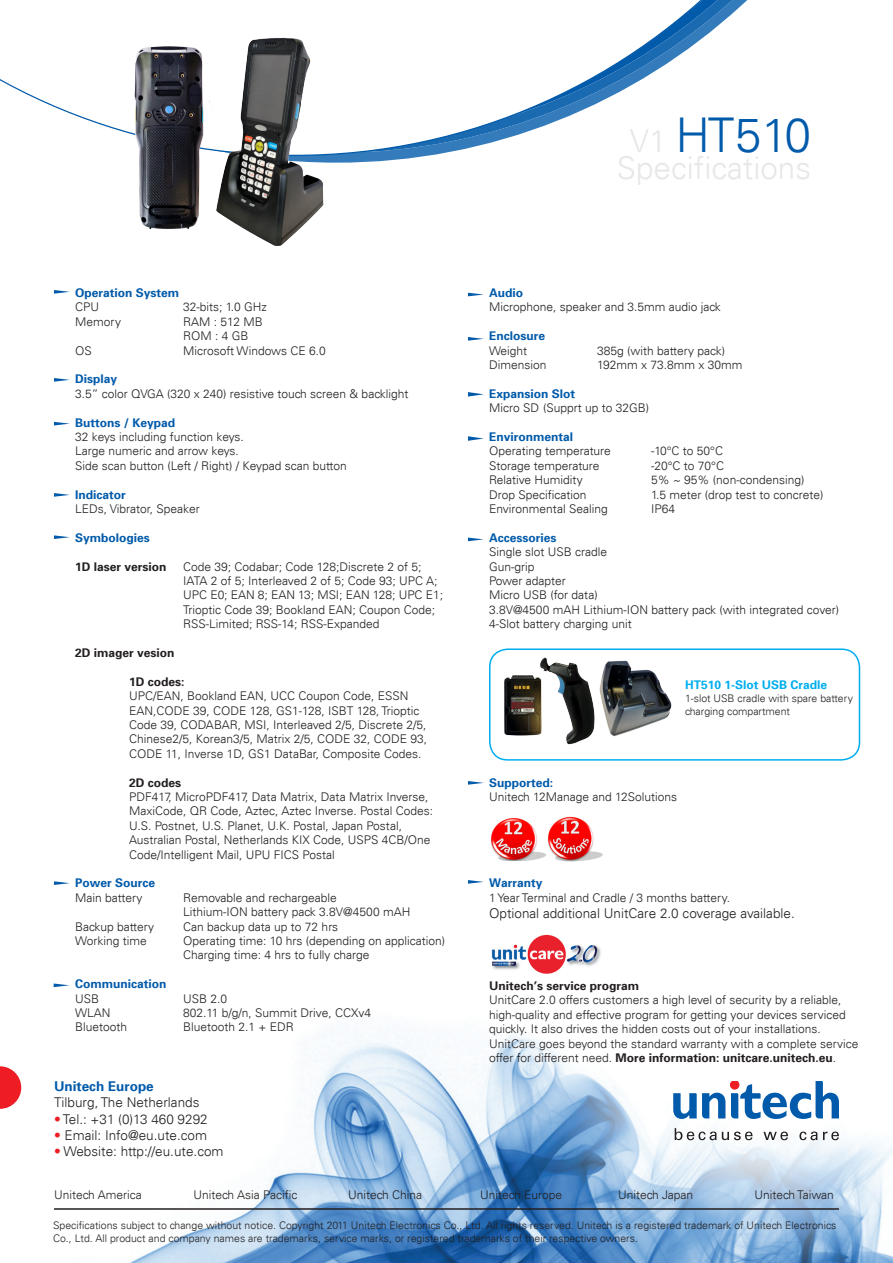
<style>
.page{position:relative;width:893px;height:1263px;background:#fff}
.page>*{position:absolute;margin:0;border:0;box-sizing:border-box;transform-origin:0 0}
.t1{font:300 48px "Univers LT";letter-spacing:-.025em;color:#015aaa}
.t2{font:300 31.5px "Univers LT";color:#e6e7e9}
.t3{font:300 13.5px "Univers LT";color:#231f20}
.t4{font:700 13.5px "Univers 65";color:#015aaa}
.t5{font:300 12px/14.4px "Univers LT";color:#231f20}
.t6{font:700 12px "Univers 65";color:#015aaa}
.t7{font:700 12px "Univers 65";color:#231f20}
.t8{font:700 12px "Univers 65";color:#00aeef}
.t9{font:300 10.5px/12.6px "Univers LT";color:#231f20}
.s1{color:#ee1d23}
.s2{font-size:31.5px;color:#e6e7e9}
.s3{font-family:"Univers 65";font-weight:700}
</style>
<div class="page">
<img style="left:21px;top:983px;width:872px;height:280px">
<svg style="left:0;top:0;width:742px;height:156px"></svg>
<hr style="left:54px;top:1208px;width:785px;height:2px;background:#231f20">
<svg style="left:675px;top:1128px;width:78px;height:12px"></svg>
<svg style="left:763px;top:1131px;width:25px;height:9px"></svg>
<svg style="left:799px;top:1131px;width:18px;height:9px"></svg>
<svg style="left:823px;top:1131px;width:16px;height:9px"></svg>
<svg style="left:673px;top:1081px;width:166px;height:38px"></svg>
<svg style="left:0;top:1066px;width:21px;height:43px"></svg>
<svg style="left:54px;top:290px;width:16px;height:4px"></svg>
<svg style="left:54px;top:378px;width:16px;height:4px"></svg>
<svg style="left:54px;top:422px;width:16px;height:3px"></svg>
<svg style="left:54px;top:493px;width:16px;height:4px"></svg>
<svg style="left:54px;top:881px;width:16px;height:4px"></svg>
<svg style="left:468px;top:337px;width:16px;height:4px"></svg>
<svg style="left:468px;top:538px;width:16px;height:3px"></svg>
<svg style="left:468px;top:781px;width:16px;height:4px"></svg>
<svg style="left:54px;top:535px;width:16px;height:4px"></svg>
<svg style="left:468px;top:293px;width:16px;height:3px"></svg>
<svg style="left:468px;top:392px;width:16px;height:5px"></svg>
<img style="left:625px;top:660px;width:47px;height:73px">
<img style="left:489px;top:651px;width:24px;height:104px">
<svg style="left:468px;top:436px;width:16px;height:5px"></svg>
<div style="left:489px;top:648px;width:371px;height:113px;border:2px solid #00aeef;border-radius:18px"></div>
<img style="left:491px;top:818px;width:55px;height:42px">
<img style="left:547px;top:816px;width:56px;height:46px">
<svg style="left:468px;top:880px;width:16px;height:4px"></svg>
<img style="left:491px;top:934px;width:110px;height:40px">
<svg style="left:54px;top:983px;width:15px;height:4px"></svg>
<img style="left:513px;top:648px;width:112px;height:97px">
<img style="left:62px;top:36px;width:106px;height:193px">
<img style="left:168px;top:22px;width:234px;height:224px">
<p class="t6" style="left:75px;top:285px;width:106px">Operation System</p>
<p class="t5" style="left:75px;top:300px;width:26px">CPU</p>
<p class="t5" style="left:183px;top:300px;width:85px">32-bits; 1.0 GHz</p>
<p class="t5" style="left:75px;top:314px;width:47px">Memory</p>
<p class="t5" style="left:183px;top:314px;width:81px">RAM : 512 MB</p>
<p class="t5" style="left:183px;top:329px;width:67px">ROM : 4 GB</p>
<p class="t5" style="left:75px;top:343px;width:18px">OS</p>
<p class="t5" style="left:183px;top:343px;width:144px">Microsoft Windows CE 6.0</p>
<p class="t6" style="left:75px;top:371px;width:44px">Display</p>
<p class="t5" style="left:75px;top:386px;width:335px">3.5” color QVGA (320 x 240) resistive touch screen &amp; backlight</p>
<p class="t6" style="left:75px;top:415px;width:102px">Buttons / Keypad</p>
<p class="t5" style="left:75px;top:429px;width:170px">32 keys including function keys.<br>Large numeric and arrow keys.</p>
<p class="t5" style="left:75px;top:458px;width:273px">Side scan button (Left / Right) / Keypad scan button</p>
<p class="t6" style="left:75px;top:487px;width:52px">Indicator</p>
<p class="t5" style="left:75px;top:501px;width:126px">LEDs, Vibrator, Speaker</p>
<p class="t6" style="left:75px;top:530px;width:76px">Symbologies</p>
<p class="t7" style="left:75px;top:559px;width:93px">1D laser version</p>
<p class="t5" style="left:183px;top:559px;width:261px">Code 39; Codabar; Code 128;Discrete 2 of 5; IATA 2 of 5; Interleaved 2 of 5; Code 93; UPC A; UPC E0; EAN 8; EAN 13; MSI; EAN 128; UPC E1; Trioptic Code 39; Bookland EAN; Coupon Code; RSS-Limited; RSS-14; RSS-Expanded</p>
<p class="t7" style="left:75px;top:645px;width:101px">2D imager vesion</p>
<p class="t7" style="left:129px;top:674px;width:57px">1D codes:</p>
<p class="t5" style="left:129px;top:689px;width:299px">UPC/EAN, Bookland EAN, UCC Coupon Code, ESSN EAN,CODE 39, CODE 128, GS1-128, ISBT 128, Trioptic Code 39, CODABAR, MSI, Interleaved 2/5, Discrete 2/5, Chinese2/5, Korean3/5, Matrix 2/5, CODE 32, CODE 93, CODE 11, Inverse 1D, GS1 DataBar, Composite Codes.</p>
<p class="t7" style="left:129px;top:775px;width:54px">2D codes</p>
<p class="t5" style="left:129px;top:789px;width:305px">PDF417, MicroPDF417, Data Matrix, Data Matrix Inverse, MaxiCode, QR Code, Aztec, Aztec Inverse. Postal Codes:<br>U.S. Postnet, U.S. Planet, U.K. Postal, Japan Postal, Australian Postal, Netherlands KIX Code, USPS 4CB/One Code/Intelligent Mail, UPU FICS Postal</p>
<p class="t6" style="left:75px;top:875px;width:82px">Power Source</p>
<p class="t5" style="left:75px;top:890px;width:69px">Main battery</p>
<p class="t5" style="left:183px;top:890px;width:229px">Removable and rechargeable<br>Lithium-ION battery pack 3.8V@4500 mAH</p>
<p class="t5" style="left:75px;top:919px;width:81px">Backup battery</p>
<p class="t5" style="left:183px;top:919px;width:157px">Can backup data up to 72 hrs</p>
<p class="t5" style="left:75px;top:933px;width:73px">Working time</p>
<p class="t5" style="left:183px;top:933px;width:263px">Operating time: 10 hrs (depending on application)</p>
<p class="t5" style="left:183px;top:948px;width:188px">Charging time: 4 hrs to fully charge</p>
<p class="t6" style="left:75px;top:976px;width:93px">Communication</p>
<p class="t5" style="left:75px;top:991px;width:25px">USB</p>
<p class="t5" style="left:183px;top:991px;width:46px">USB 2.0</p>
<p class="t5" style="left:75px;top:1005px;width:37px">WLAN</p>
<p class="t5" style="left:183px;top:1005px;width:189px">802.11 b/g/n, Summit Drive, CCXv4</p>
<p class="t5" style="left:75px;top:1020px;width:54px">Bluetooth</p>
<p class="t5" style="left:183px;top:1020px;width:112px">Bluetooth 2.1 + EDR</p>
<p class="t4" style="left:54px;top:1078px;width:101px">Unitech Europe</p>
<p class="t3" style="left:54px;top:1094px;width:147px">Tilburg, The Netherlands</p>
<p class="t3" style="left:54px;top:1110px;width:155px"><span class="s1">•</span> Tel.: +31 (0)13 460 9292</p>
<p class="t3" style="left:54px;top:1127px;width:155px"><span class="s1">•</span> Email: Info@eu.ute.com</p>
<p class="t3" style="left:54px;top:1143px;width:171px"><span class="s1">•</span> Website: http://eu.ute.com</p>
<p class="t1" style="left:630px;top:106px;width:183px"><span class="s2">V1</span> HT510</p>
<p class="t2" style="left:617px;top:149px;width:196px">Specifications</p>
<p class="t6" style="left:489px;top:285px;width:35px">Audio</p>
<p class="t5" style="left:489px;top:300px;width:233px">Microphone, speaker and 3.5mm audio jack</p>
<p class="t6" style="left:489px;top:328px;width:58px">Enclosure</p>
<p class="t5" style="left:489px;top:343px;width:40px">Weight</p>
<p class="t5" style="left:597px;top:343px;width:129px">385g (with battery pack)</p>
<p class="t5" style="left:489px;top:357px;width:59px">Dimension</p>
<p class="t5" style="left:597px;top:357px;width:147px">192mm x 73.8mm x 30mm</p>
<p class="t6" style="left:489px;top:386px;width:88px">Expansion Slot</p>
<p class="t5" style="left:489px;top:401px;width:162px">Micro SD (Supprt up to 32GB)</p>
<p class="t6" style="left:489px;top:429px;width:86px">Environmental</p>
<p class="t5" style="left:489px;top:444px;width:123px">Operating temperature</p>
<p class="t5" style="left:651px;top:444px;width:74px">-10°C to 50°C</p>
<p class="t5" style="left:489px;top:458px;width:112px">Storage temperature</p>
<p class="t5" style="left:651px;top:458px;width:74px">-20°C to 70°C</p>
<p class="t5" style="left:489px;top:473px;width:95px">Relative Humidity</p>
<p class="t5" style="left:651px;top:473px;width:155px">5% ~ 95% (non-condensing)</p>
<p class="t5" style="left:489px;top:487px;width:99px">Drop Specification</p>
<p class="t5" style="left:651px;top:487px;width:174px">1.5 meter (drop test to concrete)</p>
<p class="t5" style="left:489px;top:501px;width:120px">Environmental Sealing</p>
<p class="t5" style="left:651px;top:501px;width:26px">IP64</p>
<p class="t6" style="left:489px;top:530px;width:69px">Accessories</p>
<p class="t5" style="left:489px;top:545px;width:120px">Single slot USB cradle</p>
<p class="t5" style="left:489px;top:559px;width:47px">Gun-grip</p>
<p class="t5" style="left:489px;top:573px;width:78px">Power adapter</p>
<p class="t5" style="left:489px;top:588px;width:110px">Micro USB (for data)</p>
<p class="t5" style="left:489px;top:602px;width:352px">3.8V@4500 mAH Lithium-ION battery pack (with integrated cover)</p>
<p class="t5" style="left:489px;top:617px;width:144px">4-Slot battery charging unit</p>
<p class="t8" style="left:685px;top:677px;width:144px">HT510 1-Slot USB Cradle</p>
<p class="t9" style="left:685px;top:692px;width:169px">1-slot USB cradle with spare battery charging compartment</p>
<p class="t6" style="left:489px;top:775px;width:66px">Supported:</p>
<p class="t5" style="left:489px;top:789px;width:190px">Unitech 12Manage and 12Solutions</p>
<p class="t6" style="left:489px;top:875px;width:55px">Warranty</p>
<p class="t5" style="left:489px;top:890px;width:243px">1 Year Terminal and Cradle / 3 months battery.</p>
<p class="t3" style="left:489px;top:905px;width:307px">Optional additional UnitCare 2.0 coverage available.</p>
<p class="t5" style="left:489px;top:978px;width:371px"><span class="s3">Unitech’s service program<br></span>UnitCare 2.0 offers customers a high level of security by a reliable, high-quality and effective program for getting your devices serviced quickly. It also drives the hidden costs out of your installations.<br>UnitCare goes beyond the standard warranty with a complete service offer for different need. <span class="s3">More information: unitcare.unitech.eu</span>.</p>
<p class="t5" style="left:54px;top:1188px;width:89px">Unitech America</p>
<p class="t5" style="left:194px;top:1188px;width:105px">Unitech Asia Pacific</p>
<p class="t5" style="left:348px;top:1188px;width:76px">Unitech China</p>
<p class="t5" style="left:480px;top:1188px;width:84px">Unitech Europe</p>
<p class="t5" style="left:618px;top:1188px;width:77px">Unitech Japan</p>
<p class="t5" style="left:754px;top:1188px;width:81px">Unitech Taiwan</p>
<p class="t9" style="left:53px;top:1219px;width:785px">Specifications subject to change without notice. Copyright 2011 Unitech Electronics Co., Ltd. All rights reserved. Unitech is a registered trademark of Unitech Electronics<br>Co., Ltd. All product and company names are trademarks, service marks, or registered trademarks of their respective owners.</p>
</div>
